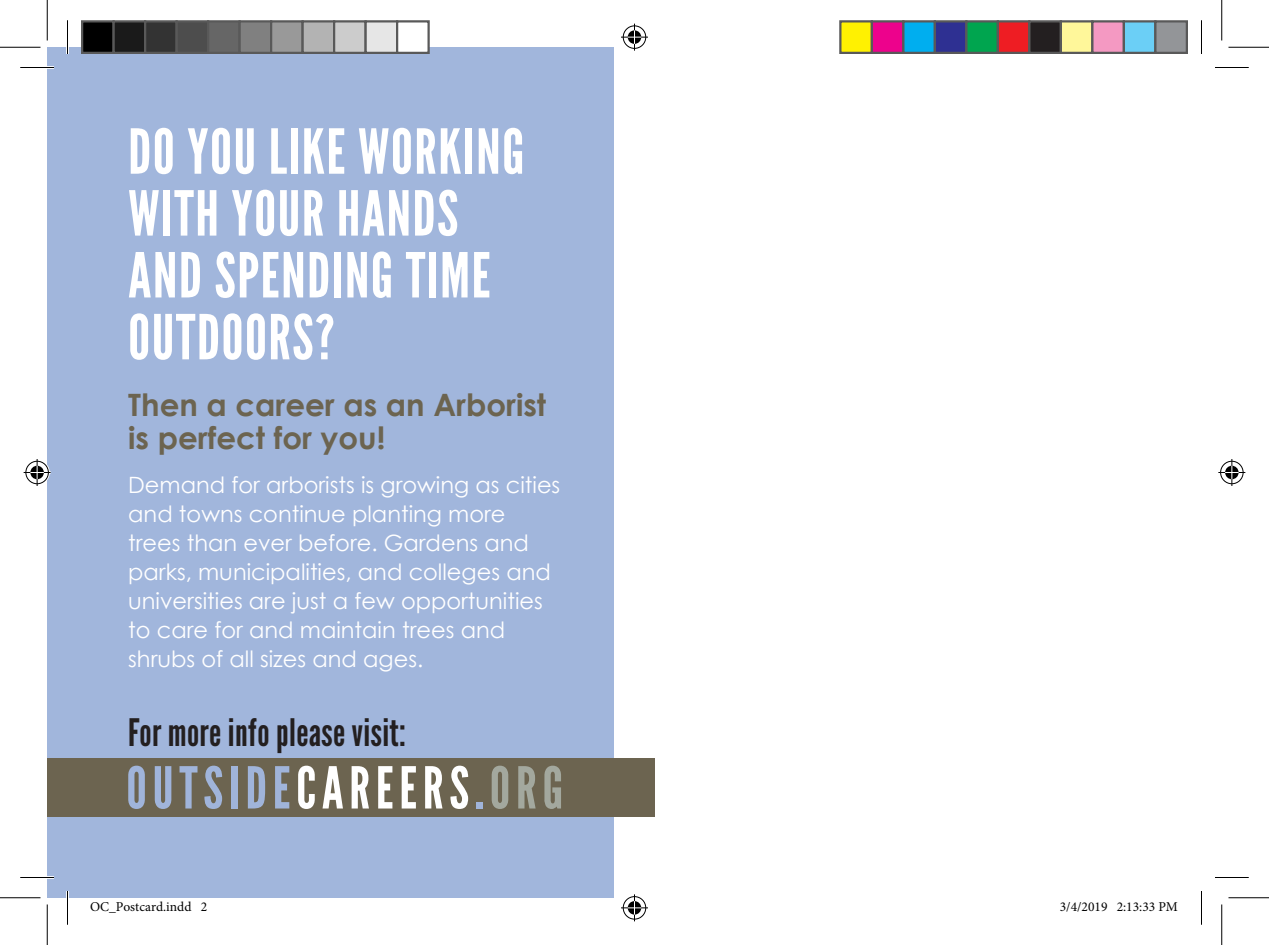
<style>
.page{position:relative;width:1269px;height:945px;background:#fff}
.page>*{position:absolute;margin:0;border:0;box-sizing:border-box;transform-origin:0 0}
.t1{font:61.88px/61.9px "League Gothic";letter-spacing:.025em;color:#fff}
.t2{font:37.8px "League Gothic";letter-spacing:.01em;color:#231f20}
.t3{font:700 30.82px/32.9px "Century Gothic";color:#6c6450}
.t4{font:22.5px/29px "Century Gothic";color:#fff}
.t5{font:13.5px "Minion Pro";color:#000}
</style>
<div class="page">
<div style="left:47px;top:47px;width:567px;height:851px;background:#a1b6dc"></div>
<div style="left:47px;top:758px;width:608px;height:59px;background:#6c6450"></div>
<svg style="left:128px;top:766px;width:17px;height:43px"></svg>
<svg style="left:155px;top:766px;width:16px;height:43px"></svg>
<svg style="left:180px;top:766px;width:18px;height:43px"></svg>
<svg style="left:204px;top:765px;width:18px;height:44px"></svg>
<div style="left:231px;top:766px;width:6px;height:43px;background:#a0b4da"></div>
<svg style="left:248px;top:766px;width:17px;height:43px"></svg>
<svg style="left:275px;top:766px;width:14px;height:43px"></svg>
<svg style="left:298px;top:766px;width:17px;height:43px"></svg>
<svg style="left:323px;top:766px;width:20px;height:43px"></svg>
<svg style="left:352px;top:766px;width:17px;height:43px"></svg>
<svg style="left:378px;top:766px;width:14px;height:43px"></svg>
<svg style="left:402px;top:766px;width:14px;height:43px"></svg>
<svg style="left:425px;top:766px;width:17px;height:43px"></svg>
<svg style="left:450px;top:765px;width:18px;height:44px"></svg>
<div style="left:476px;top:802px;width:7px;height:7px;background:#a0b4da"></div>
<svg style="left:492px;top:766px;width:16px;height:43px"></svg>
<svg style="left:518px;top:766px;width:18px;height:43px"></svg>
<svg style="left:544px;top:766px;width:17px;height:43px"></svg>
<hr style="left:20px;top:66px;width:34px;height:3px;background:#fff">
<hr style="left:20px;top:876px;width:34px;height:3px;background:#fff">
<hr style="left:66px;top:20px;width:3px;height:34px;background:#fff">
<hr style="left:66px;top:891px;width:3px;height:34px;background:#fff">
<hr style="left:20px;top:67px;width:34px;height:1px;background:#000">
<hr style="left:1215px;top:67px;width:34px;height:1px;background:#000">
<hr style="left:20px;top:877px;width:34px;height:1px;background:#000">
<hr style="left:1215px;top:877px;width:34px;height:1px;background:#000">
<hr style="left:67px;top:20px;width:1px;height:34px;background:#000">
<hr style="left:67px;top:891px;width:1px;height:34px;background:#000">
<hr style="left:1201px;top:20px;width:1px;height:34px;background:#000">
<hr style="left:1201px;top:891px;width:1px;height:34px;background:#000">
<hr style="left:0;top:47px;width:40px;height:1px;background:#000">
<hr style="left:1228px;top:47px;width:41px;height:1px;background:#000">
<hr style="left:0;top:897px;width:40px;height:1px;background:#000">
<hr style="left:1228px;top:897px;width:41px;height:1px;background:#000">
<hr style="left:47px;top:0;width:1px;height:40px;background:#000">
<hr style="left:47px;top:904px;width:1px;height:41px;background:#000">
<hr style="left:1221px;top:0;width:1px;height:40px;background:#000">
<hr style="left:1221px;top:904px;width:1px;height:41px;background:#000">
<svg style="left:621px;top:24px;width:27px;height:27px"></svg>
<svg style="left:621px;top:894px;width:27px;height:27px"></svg>
<svg style="left:24px;top:459px;width:27px;height:27px"></svg>
<svg style="left:1218px;top:459px;width:27px;height:27px"></svg>
<div style="left:82px;top:21px;width:32px;height:32px;background:#000"></div>
<div style="left:81px;top:20px;width:34px;height:34px;border:2px solid #595959"></div>
<div style="left:114px;top:21px;width:31px;height:32px;background:#1a1a1a"></div>
<div style="left:112px;top:20px;width:34px;height:34px;border:2px solid #595959"></div>
<div style="left:145px;top:21px;width:32px;height:32px;background:#333"></div>
<div style="left:144px;top:20px;width:34px;height:34px;border:2px solid #595959"></div>
<div style="left:177px;top:21px;width:31px;height:32px;background:#4d4d4d"></div>
<div style="left:176px;top:20px;width:33px;height:34px;border:2px solid #595959"></div>
<div style="left:208px;top:21px;width:32px;height:32px;background:#666"></div>
<div style="left:207px;top:20px;width:34px;height:34px;border:2px solid #595959"></div>
<div style="left:240px;top:21px;width:31px;height:32px;background:#808080"></div>
<div style="left:238px;top:20px;width:34px;height:34px;border:2px solid #595959"></div>
<div style="left:271px;top:21px;width:32px;height:32px;background:#999"></div>
<div style="left:270px;top:20px;width:34px;height:34px;border:2px solid #595959"></div>
<div style="left:303px;top:21px;width:31px;height:32px;background:#b3b3b3"></div>
<div style="left:302px;top:20px;width:33px;height:34px;border:2px solid #595959"></div>
<div style="left:334px;top:21px;width:32px;height:32px;background:#ccc"></div>
<div style="left:333px;top:20px;width:34px;height:34px;border:2px solid #595959"></div>
<div style="left:366px;top:21px;width:31px;height:32px;background:#e6e6e6"></div>
<div style="left:364px;top:20px;width:34px;height:34px;border:2px solid #595959"></div>
<div style="left:397px;top:21px;width:32px;height:32px;background:#fff"></div>
<div style="left:396px;top:20px;width:34px;height:34px;border:2px solid #595959"></div>
<div style="left:840px;top:21px;width:32px;height:32px;background:#fff101"></div>
<div style="left:839px;top:20px;width:34px;height:34px;border:2px solid #595959"></div>
<div style="left:872px;top:21px;width:31px;height:32px;background:#ed028c"></div>
<div style="left:871px;top:20px;width:33px;height:34px;border:2px solid #595959"></div>
<div style="left:903px;top:21px;width:32px;height:32px;background:#00aeef"></div>
<div style="left:902px;top:20px;width:34px;height:34px;border:2px solid #595959"></div>
<div style="left:935px;top:21px;width:31px;height:32px;background:#2e3092"></div>
<div style="left:934px;top:20px;width:34px;height:34px;border:2px solid #595959"></div>
<div style="left:966px;top:21px;width:32px;height:32px;background:#00a54f"></div>
<div style="left:965px;top:20px;width:34px;height:34px;border:2px solid #595959"></div>
<div style="left:998px;top:21px;width:31px;height:32px;background:#ee1d23"></div>
<div style="left:997px;top:20px;width:33px;height:34px;border:2px solid #595959"></div>
<div style="left:1029px;top:21px;width:32px;height:32px;background:#231f20"></div>
<div style="left:1028px;top:20px;width:34px;height:34px;border:2px solid #595959"></div>
<div style="left:1061px;top:21px;width:31px;height:32px;background:#fff79a"></div>
<div style="left:1060px;top:20px;width:34px;height:34px;border:2px solid #595959"></div>
<div style="left:1092px;top:21px;width:32px;height:32px;background:#f499c2"></div>
<div style="left:1091px;top:20px;width:34px;height:34px;border:2px solid #595959"></div>
<div style="left:1124px;top:21px;width:31px;height:32px;background:#6bcff6"></div>
<div style="left:1123px;top:20px;width:33px;height:34px;border:2px solid #595959"></div>
<div style="left:1155px;top:21px;width:32px;height:32px;background:#939598"></div>
<div style="left:1154px;top:20px;width:34px;height:34px;border:2px solid #595959"></div>
<h1 class="t1" style="left:128px;top:121px;width:398px">DO YOU LIKE WORKING<br>WITH YOUR HANDS<br>AND SPENDING TIME<br>OUTDOORS?</h1>
<h3 class="t3" style="left:128px;top:387px;width:419px">Then a career as an Arborist is perfect for you!</h3>
<p class="t4" style="left:128px;top:470px;width:434px">Demand for arborists is growing as cities and towns continue planting more trees than ever before. Gardens and parks, municipalities, and colleges and universities are just a few opportunities to care for and maintain trees and shrubs of all sizes and ages.</p>
<h2 class="t2" style="left:128px;top:710px;width:279px">For more info please visit:</h2>
<p class="t5" style="left:90px;top:898px;width:119px">OC_Postcard.indd 2</p>
<p class="t5" style="left:1060px;top:898px;width:120px">3/4/2019 2:13:33 PM</p>
</div>
